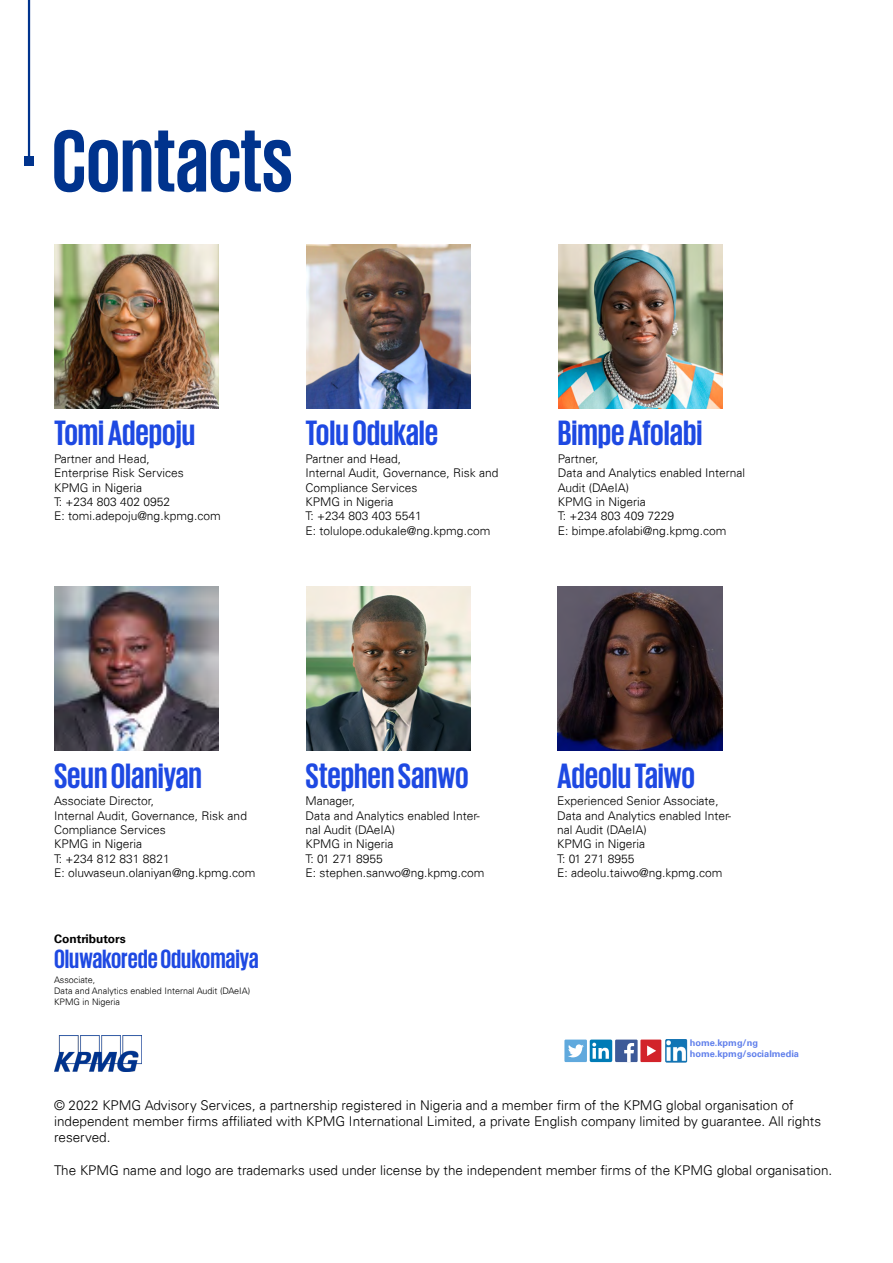
<style>
.page{position:relative;width:893px;height:1263px;background:#fff}
.page>*{position:absolute;margin:0;border:0;box-sizing:border-box;transform-origin:0 0}
.t1{font:700 90px "KPMG";letter-spacing:-.005em;color:#00338d}
.t2{font:700 36px "KPMG";color:#1e49e2}
.t3{font:700 27px "KPMG";color:#1e49e2}
.t4{font:300 13.5px/16.2px "Univers 45";color:#000}
.t5{font:300 12px/14.4px "Univers 45";color:#000}
.t6{font:700 12px "Univers 65";color:#000}
.t7{font:700 9.3px/11.1px "Univers 65";color:#6180eb}
.t8{font:300 9px/10.8px "Univers 45";color:#000}
</style>
<div class="page">
<img style="left:306px;top:244px;width:164px;height:165px">
<hr style="left:28px;top:0;width:2px;height:163px;background:#00338d">
<div style="left:24px;top:156px;width:10px;height:10px;background:#00338d"></div>
<img style="left:55px;top:244px;width:164px;height:165px">
<img style="left:55px;top:587px;width:164px;height:164px">
<img style="left:306px;top:587px;width:164px;height:164px">
<img style="left:558px;top:587px;width:164px;height:164px">
<div style="left:590px;top:1039px;width:22px;height:23px;background:#007bb6;border-radius:2px"></div>
<svg style="left:592px;top:1043px;width:17px;height:16px"></svg>
<div style="left:615px;top:1039px;width:23px;height:23px;background:#3d5a98"></div>
<svg style="left:624px;top:1043px;width:10px;height:19px"></svg>
<div style="left:564px;top:1039px;width:23px;height:23px;background:#60a9dd"></div>
<svg style="left:568px;top:1044px;width:16px;height:13px"></svg>
<div style="left:640px;top:1039px;width:21px;height:23px;background:#d2232a"></div>
<svg style="left:647px;top:1045px;width:9px;height:11px"></svg>
<img style="left:667px;top:1041px;width:18px;height:19px">
<div style="left:665px;top:1039px;width:22px;height:23px;border:1px solid #1175b5"></div>
<img style="left:54px;top:1036px;width:87px;height:35px">
<img style="left:559px;top:244px;width:164px;height:165px">
<h1 class="t1" style="left:52px;top:116px;width:243px">Contacts</h1>
<h2 class="t2" style="left:54px;top:415px;width:143px">Tomi Adepoju</h2>
<p class="t5" style="left:54px;top:451px;width:168px">Partner and Head,<br>Enterprise Risk Services<br>KPMG in Nigeria<br>T: +234 803 402 0952<br>E: tomi.adepoju@ng.kpmg.com</p>
<h2 class="t2" style="left:306px;top:415px;width:134px">Tolu Odukale</h2>
<p class="t5" style="left:306px;top:451px;width:194px">Partner and Head,<br>Internal Audit, Governance, Risk and<br>Compliance Services<br>KPMG in Nigeria<br>T: +234 803 403 5541<br>E: tolulope.odukale@ng.kpmg.com</p>
<h2 class="t2" style="left:558px;top:415px;width:146px">Bimpe Afolabi</h2>
<p class="t5" style="left:558px;top:451px;width:189px">Partner,<br>Data and Analytics enabled Internal<br>Audit (DAeIA)<br>KPMG in Nigeria<br>T: +234 803 409 7229<br>E: bimpe.afolabi@ng.kpmg.com</p>
<h2 class="t2" style="left:54px;top:757px;width:149px">Seun Olaniyan</h2>
<p class="t5" style="left:54px;top:794px;width:203px">Associate Director,<br>Internal Audit, Governance, Risk and<br>Compliance Services<br>KPMG in Nigeria<br>T: +234 812 831 8821<br>E: oluwaseun.olaniyan@ng.kpmg.com</p>
<p class="t6" style="left:54px;top:932px;width:73px">Contributors</p>
<p class="t8" style="left:54px;top:974px;width:198px">Associate,<br>Data and Analytics enabled Internal Audit (DAeIA)<br>KPMG in Nigeria</p>
<h3 class="t3" style="left:54px;top:945px;width:206px">Oluwakorede Odukomaiya</h3>
<h2 class="t2" style="left:306px;top:757px;width:165px">Stephen Sanwo</h2>
<p class="t5" style="left:306px;top:794px;width:181px">Manager,<br>Data and Analytics enabled Inter&shy;nal Audit (DAeIA)<br>KPMG in Nigeria<br>T: 01 271 8955<br>E: stephen.sanwo@ng.kpmg.com</p>
<h2 class="t2" style="left:557px;top:757px;width:140px">Adeolu Taiwo</h2>
<p class="t5" style="left:557px;top:794px;width:176px">Experienced Senior Associate,<br>Data and Analytics enabled Inter&shy;nal Audit (DAeIA)<br>KPMG in Nigeria<br>T: 01 271 8955<br>E: adeolu.taiwo@ng.kpmg.com</p>
<p class="t7" style="left:690px;top:1037px;width:111px">home.kpmg/ng home.kpmg/socialmedia</p>
<p class="t4" style="left:54px;top:1097px;width:769px">© 2022 KPMG Advisory Services, a partnership registered in Nigeria and a member firm of the KPMG global organisation of independent member firms affiliated with KPMG International Limited, a private English company limited by guarantee. All rights reserved.</p>
<p class="t4" style="left:54px;top:1162px;width:780px">The KPMG name and logo are trademarks used under license by the independent member firms of the KPMG global organisation.</p>
</div>
